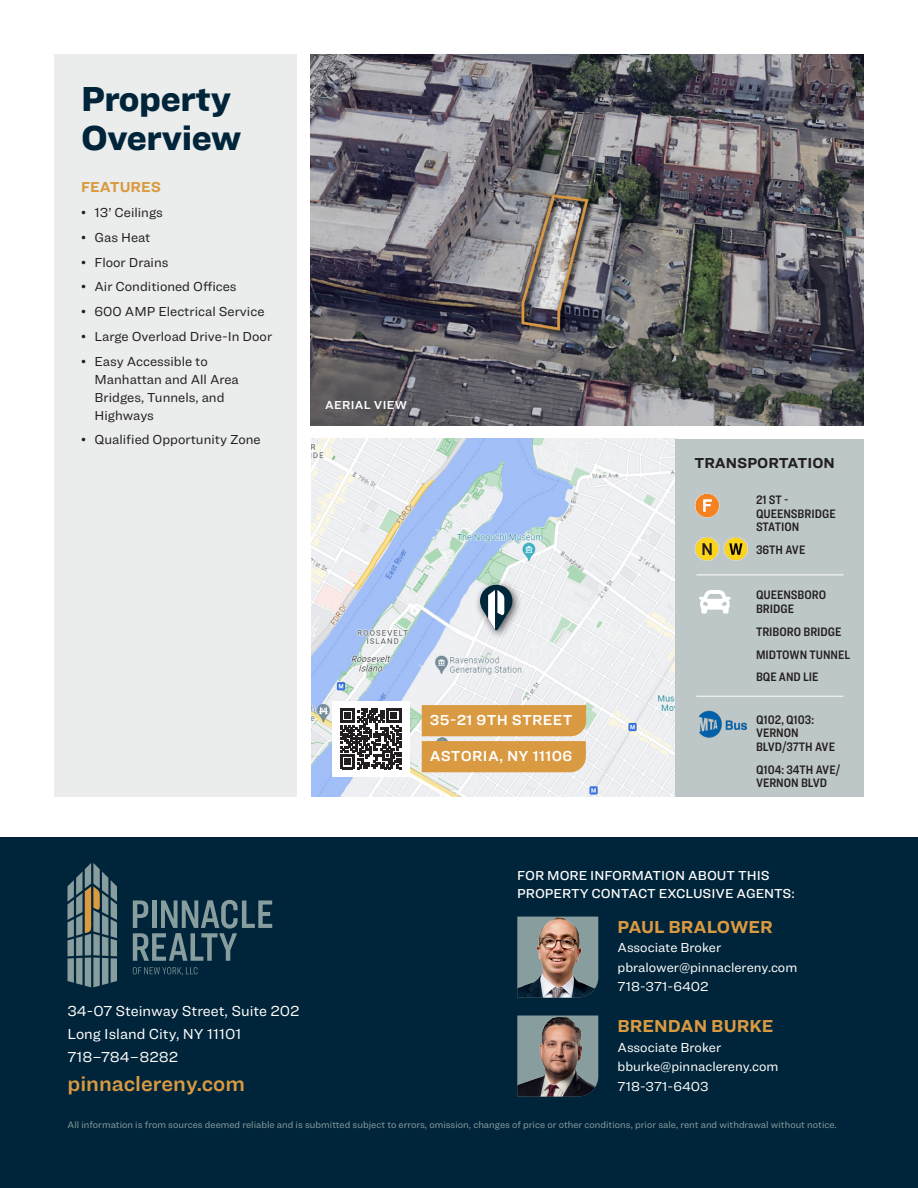
<style>
.page{position:relative;width:918px;height:1188px;background:#fff}
.page>*{position:absolute;margin:0;border:0;box-sizing:border-box;transform-origin:0 0}
.t1{font:900 36px/39px "Ringside";letter-spacing:-.01em;color:#002439}
.t2{font:600 21.75px "Ringside";color:#d99a41}
.Agent__Name{font:700 18px "Ringside";color:#d99a41}
.t3{font:15px/23.4px "Ringside";color:#fff}
.t4{font:600 15px "Ringside";letter-spacing:.025em;color:#fff}
.t5{font:700 15px "Ringside";color:#231f20}
.Features__Heading{font:700 15px "Ringside";color:#d99a41}
.t6{font:13.5px/18px "Ringside";color:#231f20}
.Agent__Contact{font:13.5px "Ringside";color:#fff}
.t7{font:500 13.5px/18px "Ringside";color:#fff}
.Features__Transporta{font:600 12.75px/13.5px "Ringside Condensed";color:#231f20}
.Features__Photo_Capt{font:600 12px "Ringside";letter-spacing:.025em;color:#fff}
.t8{font:9.75px "Ringside";color:#889d9e}
</style>
<div class="page">
<div style="left:0;top:837px;width:918px;height:351px;background:#002439"></div>
<svg style="left:133px;top:967px;width:65px;height:9px"></svg>
<svg style="left:133px;top:900px;width:139px;height:61px"></svg>
<svg style="left:68px;top:863px;width:49px;height:124px"></svg>
<div style="left:54px;top:54px;width:243px;height:742px;background:#eaedec"></div>
<img style="left:311px;top:439px;width:364px;height:357px">
<svg style="left:422px;top:705px;width:164px;height:67px;background:#daa04e"></svg>
<div style="left:675px;top:439px;width:189px;height:357px;background:#bec7c7"></div>
<svg style="left:695px;top:494px;width:24px;height:24px"></svg>
<svg style="left:695px;top:537px;width:53px;height:24px"></svg>
<img style="left:310px;top:54px;width:554px;height:371px">
<img style="left:698px;top:711px;width:49px;height:26px">
<svg style="left:699px;top:590px;width:32px;height:24px"></svg>
<hr style="left:696px;top:574px;width:147px;height:1px;background:#fff">
<hr style="left:696px;top:696px;width:147px;height:1px;background:#fff">
<div style="left:332px;top:701px;width:77px;height:76px;background:#fff"></div>
<svg style="left:340px;top:708px;width:61px;height:61px"></svg>
<div style="left:474px;top:579px;width:48px;height:61px;background:#231f20;opacity:.75"></div>
<svg style="left:480px;top:585px;width:32px;height:45px"></svg>
<img style="left:517px;top:917px;width:81px;height:81px">
<img style="left:517px;top:1016px;width:81px;height:81px">
<p class="t1" style="left:81px;top:78px;width:162px">Property<br>Overview</p>
<p class="Features__Heading" style="left:81px;top:176px;width:81px">FEATURES</p>
<p class="t6" style="left:81px;top:203px;width:83px">• 13’ Ceilings</p>
<p class="t6" style="left:81px;top:228px;width:71px">• Gas Heat</p>
<p class="t6" style="left:81px;top:253px;width:89px">• Floor Drains</p>
<p class="t6" style="left:81px;top:277px;width:157px">• Air Conditioned Offices</p>
<p class="t6" style="left:81px;top:302px;width:185px">• 600 AMP Electrical Service</p>
<p class="t6" style="left:81px;top:327px;width:193px">• Large Overload Drive-In Door</p>
<p class="t6" style="left:94px;top:352px;width:146px;text-indent:-14px">• Easy Accessible to<br>Manhattan and All Area<br>Bridges, Tunnels, and<br>Highways</p>
<p class="t6" style="left:81px;top:430px;width:181px">• Qualified Opportunity Zone</p>
<p class="Features__Photo_Capt" style="left:325px;top:396px;width:84px">AERIAL VIEW</p>
<p class="t4" style="left:430px;top:709px;width:144px">35-21 9TH STREET</p>
<p class="t4" style="left:430px;top:745px;width:144px">ASTORIA, NY 11106</p>
<p class="t5" style="left:694px;top:452px;width:142px">TRANSPORTATION</p>
<p class="Features__Transporta" style="left:756px;top:493px;width:81px">21 ST -<br>QUEENSBRIDGE<br>STATION</p>
<p class="Features__Transporta" style="left:756px;top:543px;width:51px">36TH AVE</p>
<p class="Features__Transporta" style="left:756px;top:588px;width:72px">QUEENSBORO<br>BRIDGE</p>
<p class="Features__Transporta" style="left:756px;top:624px;width:87px">TRIBORO BRIDGE</p>
<p class="Features__Transporta" style="left:756px;top:647px;width:96px">MIDTOWN TUNNEL</p>
<p class="Features__Transporta" style="left:756px;top:670px;width:64px">BQE AND LIE</p>
<p class="Features__Transporta" style="left:756px;top:713px;width:80px">Q102, Q103:<br>VERNON<br>BLVD/37TH AVE</p>
<p class="Features__Transporta" style="left:756px;top:763px;width:86px">Q104: 34TH AVE/<br>VERNON BLVD</p>
<p class="t7" style="left:517px;top:866px;width:279px">FOR MORE INFORMATION ABOUT THIS<br>PROPERTY CONTACT EXCLUSIVE AGENTS:</p>
<p class="Agent__Name" style="left:618px;top:913px;width:157px">PAUL BRALOWER</p>
<p class="Agent__Contact" style="left:618px;top:938px;width:105px">Associate Broker</p>
<p class="Agent__Contact" style="left:618px;top:957px;width:181px">pbralower@pinnaclereny.com</p>
<p class="Agent__Contact" style="left:618px;top:977px;width:93px">718-371-6402</p>
<p class="Agent__Name" style="left:618px;top:1013px;width:157px">BRENDAN BURKE</p>
<p class="Agent__Contact" style="left:618px;top:1038px;width:105px">Associate Broker</p>
<p class="Agent__Contact" style="left:618px;top:1057px;width:163px">bburke@pinnaclereny.com</p>
<p class="Agent__Contact" style="left:618px;top:1077px;width:93px">718-371-6403</p>
<p class="t3" style="left:68px;top:999px;width:234px">34-07 Steinway Street, Suite 202<br>Long Island City, NY 11101<br>718–784–8282</p>
<h2 class="t2" style="left:68px;top:1067px;width:179px">pinnaclereny.com</h2>
<p class="t8" style="left:68px;top:1118px;width:771px">All information is from sources deemed reliable and is submitted subject to errors, omission, changes of price or other conditions, prior sale, rent and withdrawal without notice.</p>
</div>
